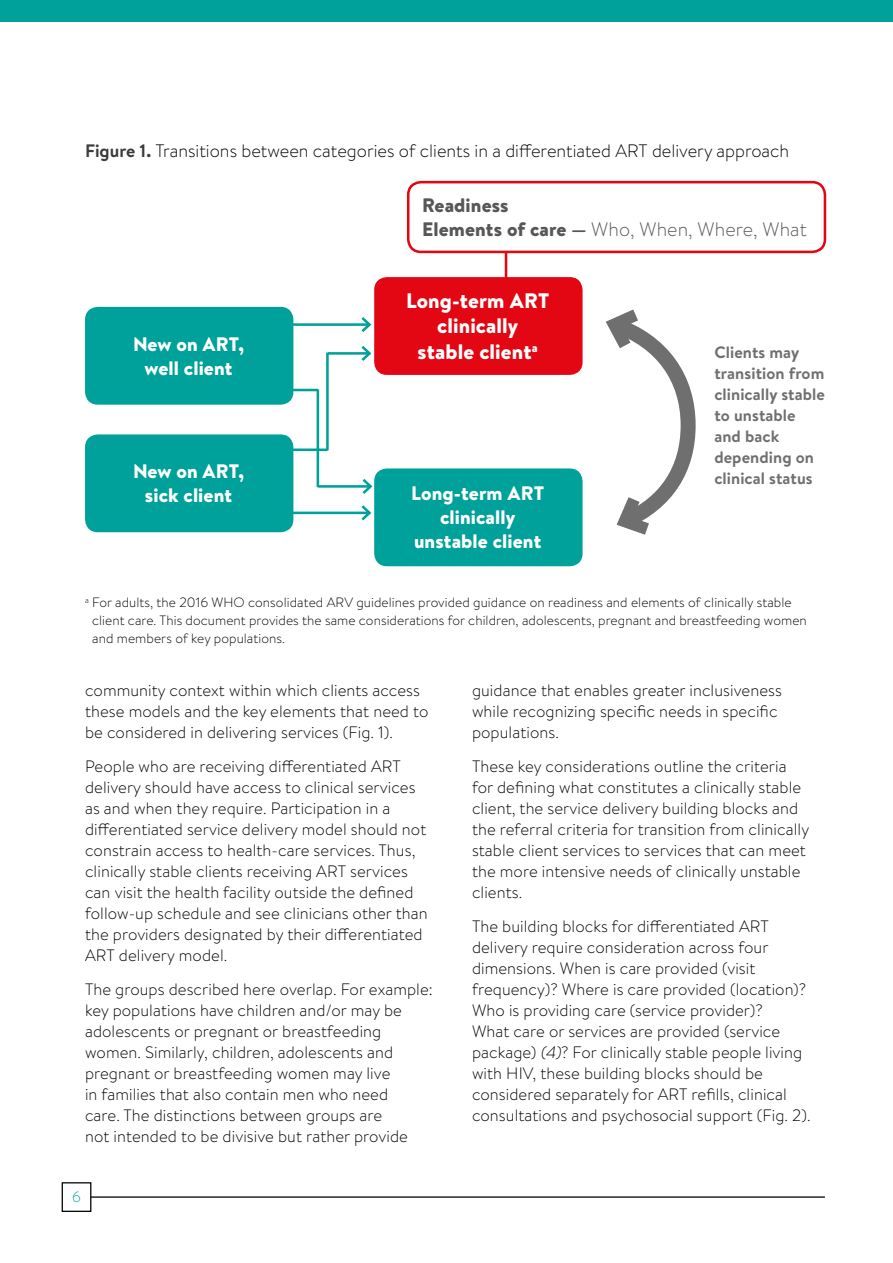
<style>
.page{position:relative;width:893px;height:1263px;background:#fff}
.page>*{position:absolute;margin:0;border:0;box-sizing:border-box;transform-origin:0 0}
.t1{font:900 21px/25.5px "Brandon Text";letter-spacing:.005em;color:#fff;text-align:center}
.t2{font:900 19.5px/24px "Brandon Text";letter-spacing:.005em;color:#fff;text-align:center}
.t3{font:900 19.5px/24px "Brandon Text";letter-spacing:.005em;color:#575756}
.t4{font:300 18px "Brandon Text";color:#000}
.t5{font:300 16.5px/21px "Brandon Text";letter-spacing:.005em;color:#000}
.t6{font:700 16.5px/21px "Brandon Text";letter-spacing:.005em;color:#706f6f}
.t7{font:300 15px "Brandon Text";color:#00a19a}
.t8{font:300 13.5px/18px "Brandon Text";letter-spacing:.005em;color:#000}
.s1{font-weight:700;color:#3c3c3b}
.s2{font-weight:300}
</style>
<div class="page">
<div style="left:0;top:0;width:893px;height:21px;background:#00a19a"></div>
<hr style="left:505px;top:253px;width:2px;height:33px;background:#e30613">
<hr style="left:272px;top:323px;width:97px;height:3px;background:#00a19a">
<svg style="left:359px;top:317px;width:13px;height:15px"></svg>
<div style="left:85px;top:307px;width:208px;height:98px;background:#00a19a;border-radius:13px"></div>
<div style="left:85px;top:434px;width:208px;height:98px;background:#00a19a;border-radius:13px"></div>
<div style="left:374px;top:277px;width:209px;height:98px;background:#e30613;border-radius:13px"></div>
<div style="left:374px;top:468px;width:209px;height:98px;background:#00a19a;border-radius:13px"></div>
<hr style="left:272px;top:512px;width:97px;height:2px;background:#00a19a">
<svg style="left:359px;top:505px;width:13px;height:16px"></svg>
<hr style="left:328px;top:352px;width:41px;height:3px;background:#00a19a">
<svg style="left:359px;top:346px;width:13px;height:15px"></svg>
<hr style="left:272px;top:448px;width:55px;height:3px;background:#00a19a">
<hr style="left:326px;top:353px;width:3px;height:97px;background:#00a19a">
<hr style="left:318px;top:485px;width:53px;height:3px;background:#00a19a">
<svg style="left:360px;top:479px;width:13px;height:15px"></svg>
<hr style="left:263px;top:389px;width:55px;height:2px;background:#00a19a">
<hr style="left:317px;top:389px;width:2px;height:98px;background:#00a19a">
<div style="left:407px;top:181px;width:419px;height:72px;border:3px solid #e30613;border-radius:13px"></div>
<svg style="left:605px;top:309px;width:91px;height:226px"></svg>
<hr style="left:85px;top:1196px;width:740px;height:2px;background:#000">
<div style="left:62px;top:1183px;width:29px;height:28px;background:#fff"></div>
<div style="left:62px;top:1182px;width:29px;height:30px;border:1px solid #000"></div>
<p class="t4" style="left:85px;top:139px;width:706px"><span class="s1">Figure 1.</span> Transitions between categories of clients in a differentiated ART delivery approach</p>
<p class="t2" style="left:133px;top:331px;width:113px">New on ART, well client</p>
<p class="t2" style="left:133px;top:459px;width:113px">New on ART, sick client</p>
<p class="t3" style="left:422px;top:193px;width:386px">Readiness<br>Elements of care — <span class="s2">Who, When, Where, What</span></p>
<p class="t1" style="left:406px;top:287px;width:145px">Long-term ART clinically<br>stable client<sup>a</sup></p>
<p class="t2" style="left:411px;top:481px;width:134px">Long-term ART clinically unstable client</p>
<p class="t6" style="left:714px;top:341px;width:112px">Clients may transition from clinically stable to unstable and back depending on clinical status</p>
<p class="t8" style="left:92px;top:593px;width:716px;text-indent:-7px"><sup>a</sup> For adults, the 2016 WHO consolidated ARV guidelines provided guidance on readiness and elements of clinically stable client care. This document provides the same considerations for children, adolescents, pregnant and breastfeeding women and members of key populations.</p>
<p class="t5" style="left:85px;top:679px;width:345px">community context within which clients access these models and the key elements that need to be considered in delivering services (Fig. 1).</p>
<p class="t5" style="left:85px;top:755px;width:344px">People who are receiving differentiated ART delivery should have access to clinical services as and when they require. Participation in a differentiated service delivery model should not constrain access to health-care services. Thus, clinically stable clients receiving ART services can visit the health facility outside the defined follow‑up schedule and see clinicians other than the providers designated by their differentiated ART delivery model.</p>
<p class="t5" style="left:85px;top:978px;width:349px">The groups described here overlap. For example: key populations have children and/or may be adolescents or pregnant or breastfeeding women. Similarly, children, adolescents and pregnant or breastfeeding women may live<br>in families that also contain men who need<br>care. The distinctions between groups are<br>not intended to be divisive but rather provide</p>
<p class="t7" style="left:72px;top:1187px;width:10px">6</p>
<p class="t5" style="left:472px;top:679px;width:311px">guidance that enables greater inclusiveness while recognizing specific needs in specific populations.</p>
<p class="t5" style="left:472px;top:755px;width:339px">These key considerations outline the criteria for defining what constitutes a clinically stable client, the service delivery building blocks and the referral criteria for transition from clinically stable client services to services that can meet the more intensive needs of clinically unstable clients.</p>
<p class="t5" style="left:472px;top:915px;width:340px">The building blocks for differentiated ART delivery require consideration across four dimensions. When is care provided (visit frequency)? Where is care provided (location)?<br>Who is providing care (service provider)?<br>What care or services are provided (service package) (4)? For clinically stable people living with HIV, these building blocks should be considered separately for ART refills, clinical consultations and psychosocial support (Fig. 2).</p>
</div>
